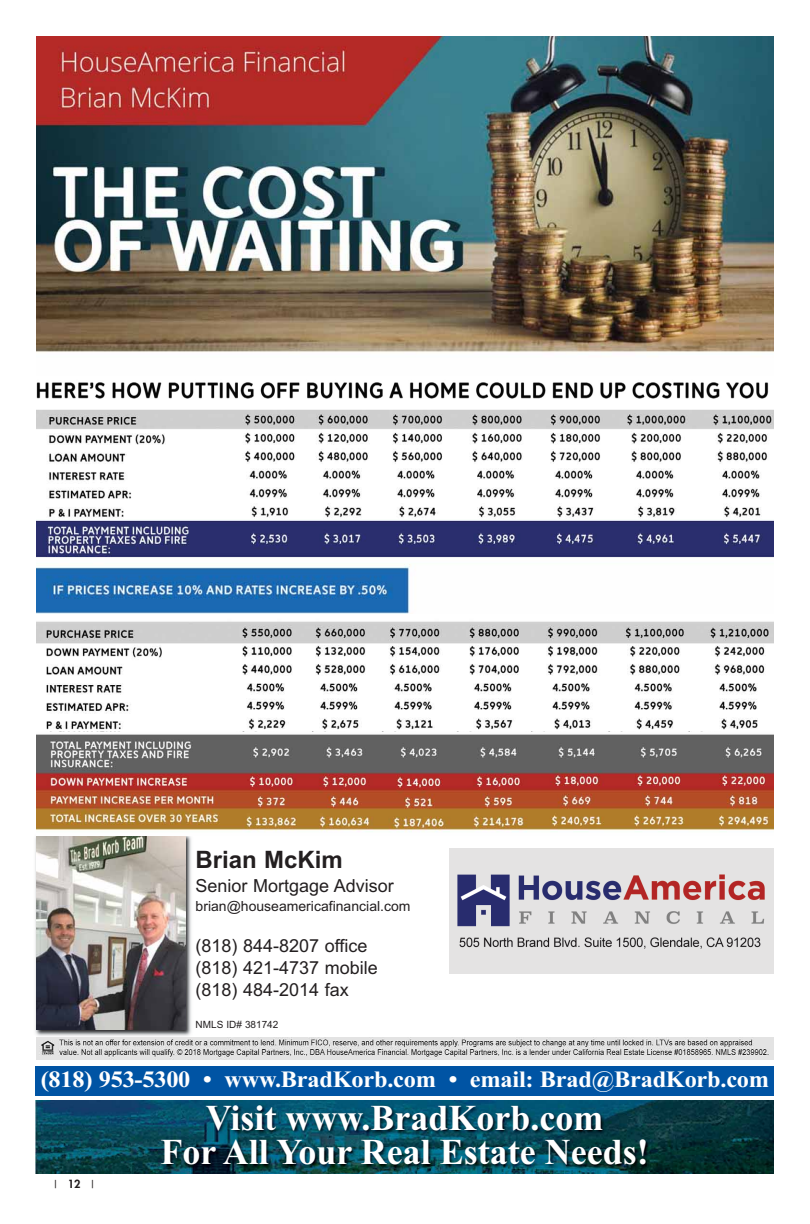
<style>
.page{position:relative;width:810px;height:1224px;background:#fff}
.page>*{position:absolute;margin:0;border:0;box-sizing:border-box;transform-origin:0 0}
.t1{font:36.5px/34.5px "Times New Roman PS Bold MT+NZZGJN";color:#fff;text-align:center}
.t2{font:700 24px "Arial";color:#231f20}
.t3{font:700 23.4px "Times New Roman";letter-spacing:-.01em;color:#fff;scale:1.04 1}
.t4{font:18px/21.6px "Arial";color:#231f20}
.t5{font:14px "Arial";color:#231f20}
.t6{font:11px "Helvetica";color:#231f20}
.t7{font:10px "Arial";color:#231f20}
.s1{font-family:"Futura";font-weight:800}
</style>
<div class="page">
<div style="left:36px;top:1066px;width:738px;height:30px;background:#0054a4"></div>
<img style="left:36px;top:36px;width:738px;height:696px">
<img style="left:450px;top:848px;width:324px;height:126px">
<img style="left:36px;top:1037px;width:738px;height:23px">
<img style="left:35px;top:836px;width:156px;height:200px">
<img style="left:36px;top:1037px;width:158px;height:2px">
<img style="left:36px;top:836px;width:149px;height:194px">
<img style="left:36px;top:1100px;width:738px;height:74px">
<img style="left:36px;top:734px;width:738px;height:98px">
<img style="left:36px;top:615px;width:738px;height:116px">
<img style="left:36px;top:407px;width:738px;height:113px">
<img style="left:36px;top:376px;width:738px;height:31px">
<svg style="left:36px;top:520px;width:738px;height:39px;background:#44487e"></svg>
<h2 class="t2" style="left:196px;top:851px;width:149px">Brian McKim</h2>
<p class="t4" style="left:196px;top:877px;width:200px">Senior Mortgage Advisor</p>
<p class="t5" style="left:196px;top:901px;width:216px">brian@houseamericafinancial.com</p>
<p class="t4" style="left:196px;top:937px;width:184px">(818) 844-8207 office (818) 421-4737 mobile (818) 484-2014 fax</p>
<p class="t7" style="left:196px;top:1021px;width:84px">NMLS ID# 381742</p>
<p class="t3" style="left:41px;top:1071px;width:702px">(818) 953-5300 • www.BradKorb.com • email: Brad@BradKorb.com</p>
<p class="t6" style="left:54px;top:1180px;width:42px">| <span class="s1">12</span> |</p>
<h1 class="t1" style="left:160px;top:1100px;width:490px">Visit www.BradKorb.com<br>For All Your Real Estate Needs!</h1>
</div>
